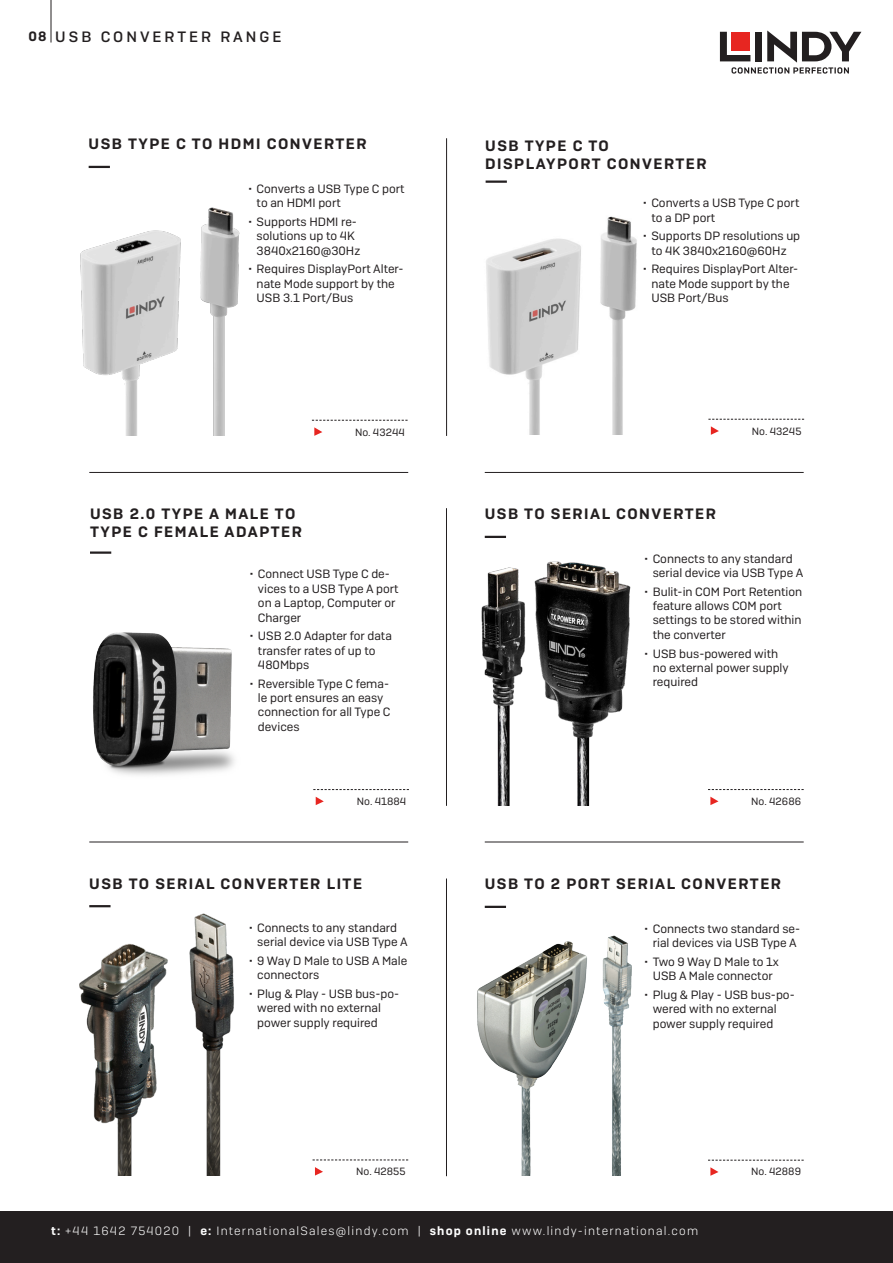
<style>
.page{position:relative;width:893px;height:1263px;background:#fff}
.page>*{position:absolute;margin:0;border:0;box-sizing:border-box;transform-origin:0 0}
.Product-Headline{font:600 15px "Camber";letter-spacing:.1em;color:#231f20}
.Head-1{font:500 15px "Camber";letter-spacing:.2em;color:#231f20}
.Bullets{font:600 13.5px "Camber";color:#231f20}
.t1{font:12px/14.4px "Camber";color:#231f20}
.t2{font:12px "Camber Lg";letter-spacing:.1em;color:#fff}
.Tabelle_No{font:10.5px "Camber";color:#231f20}
.s1{font-family:"Camber";font-weight:600}
</style>
<div class="page">
<div style="left:0;top:1212px;width:893px;height:51px;background:#231f20"></div>
<hr style="left:89px;top:842px;width:319px;height:1px;background:#231f20">
<hr style="left:89px;top:472px;width:319px;height:1px;background:#231f20">
<hr style="left:485px;top:842px;width:319px;height:1px;background:#231f20">
<hr style="left:485px;top:472px;width:319px;height:1px;background:#231f20">
<hr style="left:446px;top:878px;width:1px;height:298px;background:#231f20">
<hr style="left:446px;top:508px;width:1px;height:298px;background:#231f20">
<hr style="left:446px;top:138px;width:1px;height:298px;background:#231f20">
<hr style="left:51px;top:0;width:1px;height:43px;background:#231f20">
<svg style="left:720px;top:31px;width:141px;height:43px"></svg>
<div style="left:731px;top:32px;width:19px;height:18px;background:#e72621"></div>
<div style="left:755px;top:32px;width:7px;height:29px;background:#231f20"></div>
<img style="left:477px;top:935px;width:155px;height:241px">
<img style="left:80px;top:207px;width:160px;height:229px">
<img style="left:486px;top:216px;width:151px;height:218px">
<svg style="left:314px;top:427px;width:8px;height:9px"></svg>
<svg style="left:312px;top:420px;width:96px;height:1px"></svg>
<hr style="left:89px;top:166px;width:21px;height:2px;background:#231f20">
<svg style="left:711px;top:426px;width:8px;height:9px"></svg>
<svg style="left:708px;top:419px;width:96px;height:1px"></svg>
<hr style="left:486px;top:180px;width:21px;height:3px;background:#231f20">
<img style="left:481px;top:561px;width:150px;height:245px">
<img style="left:80px;top:913px;width:154px;height:263px">
<img style="left:93px;top:632px;width:142px;height:143px">
<svg style="left:316px;top:797px;width:8px;height:8px"></svg>
<svg style="left:313px;top:789px;width:96px;height:1px"></svg>
<svg style="left:710px;top:1167px;width:8px;height:9px"></svg>
<svg style="left:708px;top:1160px;width:96px;height:1px"></svg>
<hr style="left:485px;top:906px;width:21px;height:2px;background:#231f20">
<svg style="left:710px;top:797px;width:8px;height:8px"></svg>
<svg style="left:708px;top:789px;width:96px;height:1px"></svg>
<svg style="left:315px;top:1167px;width:8px;height:8px"></svg>
<svg style="left:313px;top:1159px;width:95px;height:1px"></svg>
<hr style="left:90px;top:551px;width:21px;height:3px;background:#231f20">
<hr style="left:485px;top:536px;width:21px;height:2px;background:#231f20">
<hr style="left:89px;top:905px;width:22px;height:2px;background:#231f20">
<p class="Bullets" style="left:28px;top:28px;width:20px">08</p>
<p class="Head-1" style="left:55px;top:28px;width:228px">USB CONVERTER RANGE</p>
<p class="Product-Headline" style="left:89px;top:135px;width:279px">USB TYPE C TO HDMI CONVERTER</p>
<p class="Product-Headline" style="left:485px;top:136px;width:125px">USB TYPE C TO</p>
<p class="Product-Headline" style="left:485px;top:154px;width:223px">DISPLAYPORT CONVERTER</p>
<p class="t1" style="left:257px;top:181px;width:150px;text-indent:-9px">• Converts a USB Type C port to an HDMI port</p>
<p class="t1" style="left:257px;top:214px;width:105px;text-indent:-9px">• Supports HDMI re&shy;solutions up to 4K<br>3840x2160@30Hz</p>
<p class="t1" style="left:257px;top:262px;width:148px;text-indent:-9px">• Requires DisplayPort Alter&shy;nate Mode support by the<br>USB 3.1 Port/Bus</p>
<p class="t1" style="left:651px;top:196px;width:150px;text-indent:-9px">• Converts a USB Type C port to a DP port</p>
<p class="t1" style="left:643px;top:229px;width:159px;text-align:center">• Supports DP resolutions up to 4K 3840x2160@60Hz</p>
<p class="t1" style="left:651px;top:262px;width:148px;text-indent:-9px">• Requires DisplayPort Alter&shy;nate Mode support by the<br>USB Port/Bus</p>
<p class="Tabelle_No" style="left:355px;top:426px;width:51px">No. 43244</p>
<p class="Tabelle_No" style="left:752px;top:425px;width:51px">No. 43245</p>
<p class="Product-Headline" style="left:90px;top:505px;width:207px">USB 2.0 TYPE A MALE TO</p>
<p class="Product-Headline" style="left:90px;top:523px;width:213px">TYPE C FEMALE ADAPTER</p>
<p class="t1" style="left:258px;top:567px;width:142px;text-indent:-9px">• Connect USB Type C de&shy;vices to a USB Type A port on a Laptop, Computer or<br>Charger</p>
<p class="t1" style="left:258px;top:629px;width:135px;text-indent:-9px">• USB 2.0 Adapter for data transfer rates of up to<br>480Mbps</p>
<p class="t1" style="left:258px;top:676px;width:134px;text-indent:-9px">• Reversible Type C fema&shy;le port ensures an easy connection for all Type C devices</p>
<p class="Product-Headline" style="left:485px;top:505px;width:233px">USB TO SERIAL CONVERTER</p>
<p class="t1" style="left:653px;top:551px;width:152px;text-indent:-9px">• Connects to any standard serial device via USB Type A</p>
<p class="t1" style="left:653px;top:584px;width:151px;text-indent:-9px">• Bulit-in COM Port Retention feature allows COM port settings to be stored within the converter</p>
<p class="t1" style="left:653px;top:646px;width:138px;text-indent:-9px">• USB bus-powered with no external power supply required</p>
<p class="Tabelle_No" style="left:357px;top:795px;width:51px">No. 41884</p>
<p class="Tabelle_No" style="left:751px;top:795px;width:51px">No. 42686</p>
<p class="Product-Headline" style="left:89px;top:874px;width:274px">USB TO SERIAL CONVERTER LITE</p>
<p class="Product-Headline" style="left:485px;top:875px;width:298px">USB TO 2 PORT SERIAL CONVERTER</p>
<p class="t1" style="left:257px;top:920px;width:152px;text-indent:-9px">• Connects to any standard serial device via USB Type A</p>
<p class="t1" style="left:257px;top:953px;width:152px;text-indent:-9px">• 9 Way D Male to USB A Male connectors</p>
<p class="t1" style="left:257px;top:986px;width:143px;text-indent:-9px">• Plug &amp; Play - USB bus-po&shy;wered with no external power supply required</p>
<p class="t1" style="left:644px;top:921px;width:157px;text-align:center">• Connects two standard se&shy;rial devices via USB Type A</p>
<p class="t1" style="left:644px;top:954px;width:136px;text-align:center">• Two 9 Way D Male to 1x<br>USB A Male connector</p>
<p class="t1" style="left:653px;top:987px;width:143px;text-indent:-9px">• Plug &amp; Play - USB bus-po&shy;wered with no external power supply required</p>
<p class="Tabelle_No" style="left:356px;top:1165px;width:51px">No. 42855</p>
<p class="Tabelle_No" style="left:751px;top:1165px;width:51px">No. 42889</p>
<p class="t2" style="left:51px;top:1223px;width:649px"><span class="s1">t:</span> +44 1642 754020 | <span class="s1">e:</span> InternationalSales@lindy.com | <span class="s1">shop online</span> www.lindy-international.com</p>
</div>
